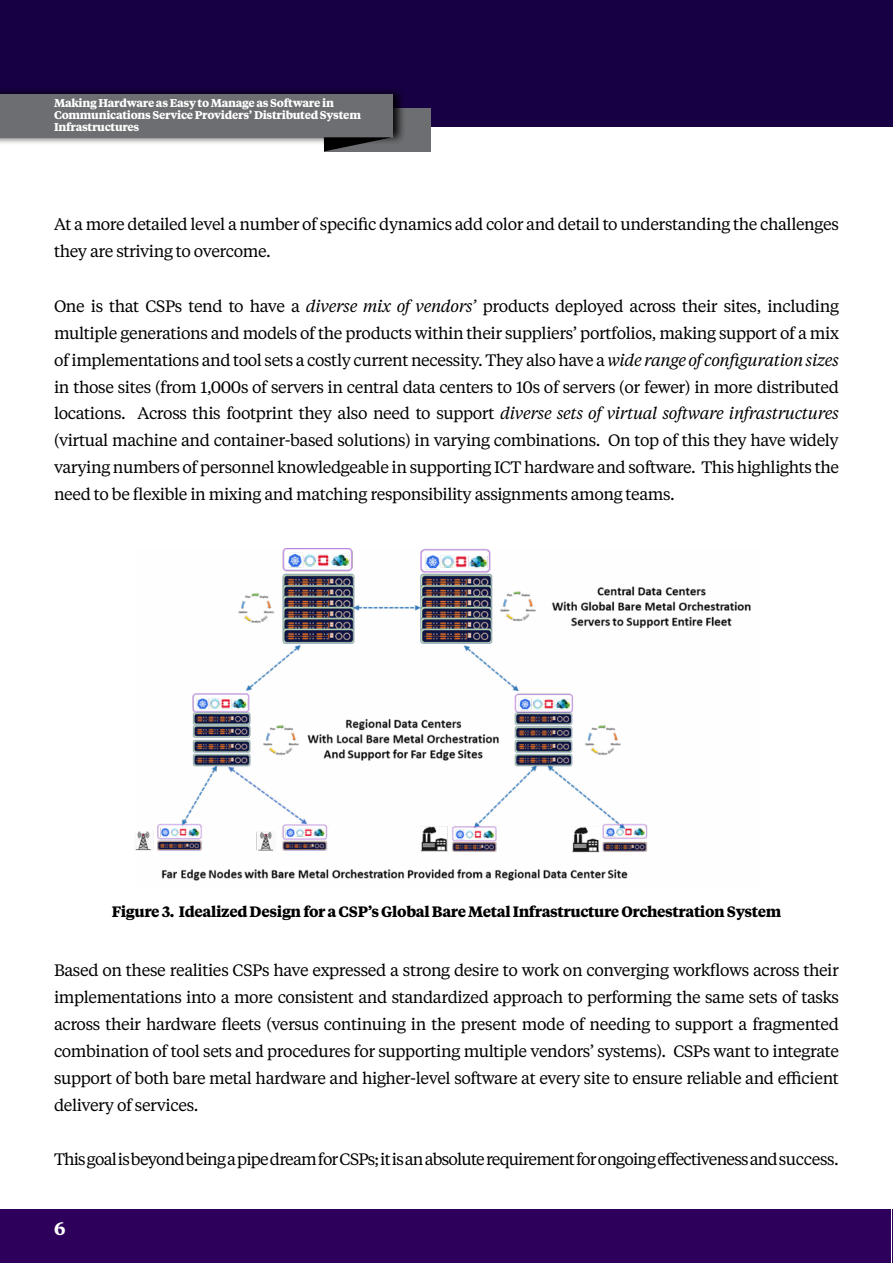
<style>
.page{position:relative;width:893px;height:1263px;background:#fff}
.page>*{position:absolute;margin:0;border:0;box-sizing:border-box;transform-origin:0 0}
.t1{font:700 18px "Tiempos Text";color:#fff}
.t2{font:16.5px/27px "Tiempos Text";letter-spacing:-.025em;color:#000;text-align:justify}
.t3{font:16.5px "Tiempos Text";letter-spacing:-.05em;color:#000}
.t4{font:700 15px "Tiempos Text";letter-spacing:-.025em;color:#000}
.t5{font:700 11.25px/12px "Tiempos Text";letter-spacing:-.025em;color:#fff}
.s1{font-style:italic}
</style>
<div class="page">
<div style="left:0;top:0;width:893px;height:127px;background:#180044"></div>
<div style="left:0;top:1209px;width:891px;height:54px;background:#2d005b"></div>
<hr style="left:892px;top:1209px;width:1px;height:54px;background:#2d005b">
<div style="left:324px;top:108px;width:106px;height:43px;background:#6d6e71"></div>
<div style="left:0;top:86px;width:407px;height:59px;background:#000;opacity:.92"></div>
<div style="left:0;top:94px;width:392px;height:43px;background:#6d6e71"></div>
<svg style="left:324px;top:137px;width:68px;height:14px"></svg>
<img style="left:135px;top:548px;width:616px;height:333px">
<p class="t5" style="left:54px;top:96px;width:308px">Making Hardware as Easy to Manage as Software in<br>Communications Service Providers’ Distributed System<br>Infrastructures</p>
<p class="t2" style="left:54px;top:210px;width:786px">At a more detailed level a number of specific dynamics add color and detail to understanding the challenges they are striving to overcome.</p>
<p class="t2" style="left:54px;top:291px;width:786px">One is that CSPs tend to have a <span class="s1">diverse mix of vendors’</span> products deployed across their sites, including multiple generations and models of the products within their suppliers’ portfolios, making support of a mix of implementations and tool sets a costly current necessity. They also have a <span class="s1">wide range of configuration sizes </span>in those sites (from 1,000s of servers in central data centers to 10s of servers (or fewer) in more distributed locations. Across this footprint they also need to support <span class="s1">diverse sets of virtual software infrastructures </span>(virtual machine and container-based solutions) in varying combinations. On top of this they have widely varying numbers of personnel knowledgeable in supporting ICT hardware and software. This highlights the need to be flexible in mixing and matching responsibility assignments among teams.</p>
<p class="t4" style="left:112px;top:901px;width:671px">Figure 3. Idealized Design for a CSP’s Global Bare Metal Infrastructure Orchestration System</p>
<p class="t2" style="left:54px;top:956px;width:786px">Based on these realities CSPs have expressed a strong desire to work on converging workflows across their implementations into a more consistent and standardized approach to performing the same sets of tasks across their hardware fleets (versus continuing in the present mode of needing to support a fragmented combination of tool sets and procedures for supporting multiple vendors’ systems). CSPs want to integrate support of both bare metal hardware and higher-level software at every site to ensure reliable and efficient delivery of services.</p>
<p class="t3" style="left:54px;top:1148px;width:786px">This goal is beyond being a pipe dream for CSPs; it is an absolute requirement for ongoing effectiveness and success.</p>
<p class="t1" style="left:54px;top:1215px;width:13px">6</p>
</div>
